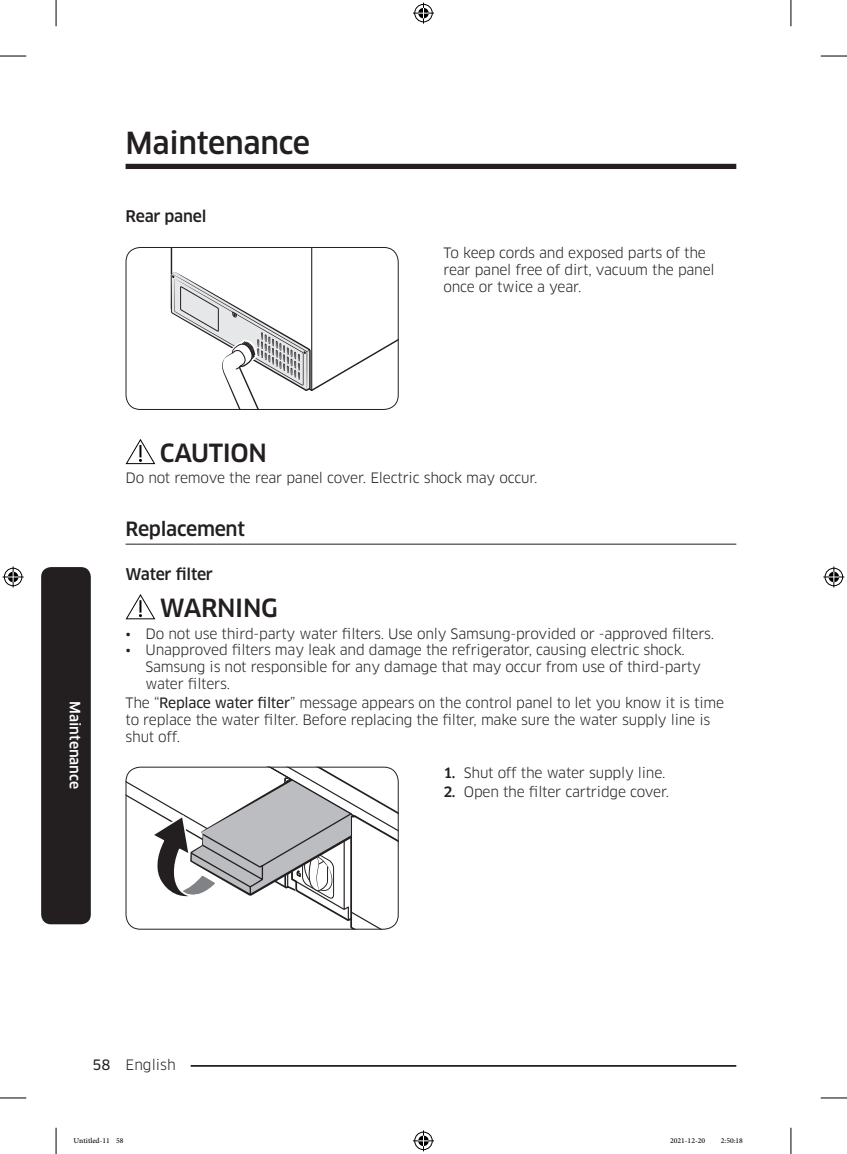
<style>
.page{position:relative;width:847px;height:1154px;background:#fff}
.page>*{position:absolute;margin:0;border:0;box-sizing:border-box;transform-origin:0 0}
.t1{font:500 29.75px "Samsung Clan Pro";letter-spacing:-.01em;color:#231f20}
.t2{font:500 24.5px "Samsung Clan Pro";letter-spacing:-.015em;color:#231f20}
.t3{font:500 19.25px "Samsung Clan Pro";letter-spacing:-.015em;color:#231f20}
.t4{font:500 15.75px "Samsung Clan Pro";letter-spacing:-.015em;color:#231f20}
.t5{font:14px/16.8px "Samsung Clan Pro";letter-spacing:-.015em;color:#231f20}
.t6{font:500 14px "Samsung Clan Pro";color:#fff}
.t7{font:10.5px "Adobe Arabic";color:#000}
.s1{font-family:"Samsung Clan Pro News"}
.s2{font-weight:500}
</style>
<div class="page">
<div style="left:125px;top:164px;width:611px;height:5px;background:#231f20"></div>
<hr style="left:125px;top:1065px;width:611px;height:2px;background:#231f20">
<div style="left:111px;top:1055px;width:79px;height:17px;background:#fff"></div>
<div style="left:41px;top:567px;width:50px;height:357px;background:#231f20;border-radius:10px"></div>
<hr style="left:125px;top:544px;width:611px;height:1px;background:#231f20">
<svg style="left:170px;top:247px;width:228px;height:163px"></svg>
<div style="left:125px;top:247px;width:273px;height:163px;border:1px solid #231f20;border-radius:14px"></div>
<svg style="left:125px;top:439px;width:30px;height:25px"></svg>
<svg style="left:125px;top:594px;width:30px;height:25px"></svg>
<svg style="left:126px;top:767px;width:272px;height:162px"></svg>
<div style="left:125px;top:767px;width:273px;height:162px;border:1px solid #231f20;border-radius:14px"></div>
<svg style="left:0;top:56px;width:26px;height:1px"></svg>
<svg style="left:820px;top:56px;width:26px;height:1px"></svg>
<svg style="left:0;top:1097px;width:26px;height:1px"></svg>
<svg style="left:820px;top:1097px;width:26px;height:1px"></svg>
<svg style="left:56px;top:0;width:1px;height:26px"></svg>
<svg style="left:56px;top:1128px;width:1px;height:26px"></svg>
<svg style="left:790px;top:0;width:1px;height:26px"></svg>
<svg style="left:790px;top:1128px;width:1px;height:26px"></svg>
<svg style="left:413px;top:3px;width:21px;height:21px"></svg>
<svg style="left:413px;top:1130px;width:21px;height:21px"></svg>
<svg style="left:3px;top:566px;width:21px;height:21px"></svg>
<svg style="left:823px;top:566px;width:21px;height:21px"></svg>
<h1 class="t1" style="left:125px;top:125px;width:186px">Maintenance</h1>
<p class="t4" style="left:125px;top:207px;width:82px">Rear panel</p>
<p class="t5" style="left:443px;top:244px;width:273px">To keep cords and exposed parts of the rear panel free of dirt, vacuum the panel once or twice a year.</p>
<p class="t6" style="left:83px;top:701px;width:90px;rotate:90deg">Maintenance</p>
<h2 class="t2" style="left:160px;top:438px;width:108px">CAUTION</h2>
<p class="t5" style="left:125px;top:470px;width:413px">Do not remove the rear panel cover. Electric shock may occur.</p>
<h3 class="t3" style="left:125px;top:518px;width:121px">Replacement</h3>
<p class="t4" style="left:125px;top:565px;width:89px">Water filter</p>
<h2 class="t2" style="left:160px;top:593px;width:119px">WARNING</h2>
<p class="t5" style="left:125px;top:625px;width:590px">• Do not use third-party water filters. Use only Samsung-provided or -approved filters.</p>
<p class="t5" style="left:145px;top:642px;width:557px;text-indent:-20px">• Unapproved filters may leak and damage the refrigerator, causing electric shock.<br>Samsung is not responsible for any damage that may occur from use of third-party water filters.</p>
<p class="t5" style="left:125px;top:695px;width:600px">The “<span class="s1">Replace water filter</span>” message appears on the control panel to let you know it is time to replace the water filter. Before replacing the filter, make sure the water supply line is shut off.</p>
<p class="t5" style="left:443px;top:764px;width:223px"><span class="s2">1.</span> Shut off the water supply line.</p>
<p class="t5" style="left:443px;top:783px;width:227px"><span class="s2">2.</span> Open the filter cartridge cover.</p>
<p class="t5" style="left:92px;top:1056px;width:85px"><span class="s1">58</span> English</p>
<p class="t7" style="left:74px;top:1133px;width:51px">Untitled-11 58</p>
<p class="t7" style="left:669px;top:1133px;width:37px">2021-12-20</p>
<p class="t7" style="left:720px;top:1133px;width:24px">2:50:18</p>
</div>
